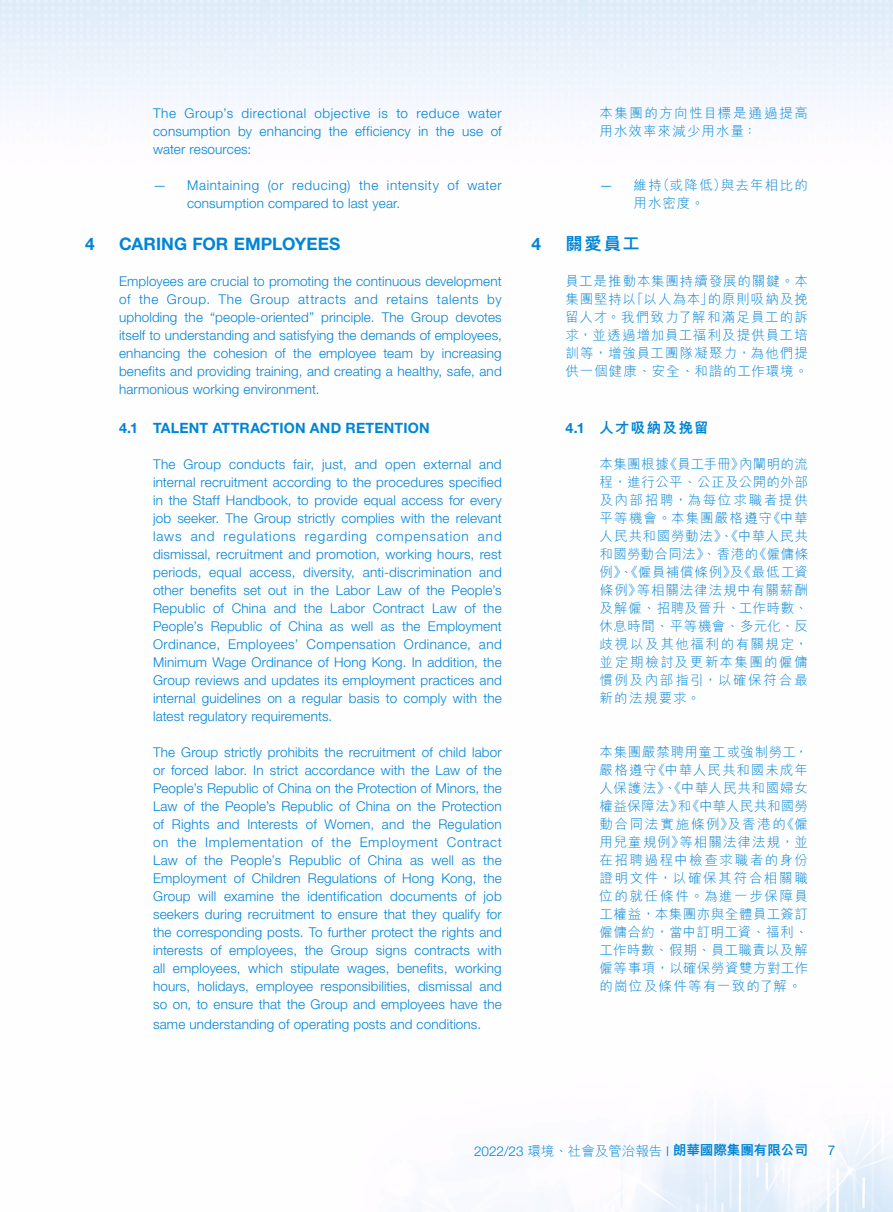
<style>
.page{position:relative;width:893px;height:1212px;background:#fff}
.page>*{position:absolute;margin:0;border:0;box-sizing:border-box;transform-origin:0 0}
.t1{font:700 17.25px "Helvetica Neue LT Std";letter-spacing:.005em;color:#0085d6}
.t2{font:800 17.25px "M Hei HK";color:#0085d6}
.t3{font:700 14.25px "Helvetica Neue LT Std";letter-spacing:.01em;color:#0085d6}
.t4{font:800 14.25px "M Hei HK";letter-spacing:.11em;color:#0085d6}
.t5{font:300 13.5px/18px "Helvetica Neue LT Std";letter-spacing:.01em;color:#0085d6;text-align:justify}
.t6{font:300 13.5px/18px "M Hei HK";letter-spacing:.08em;color:#0085d6;text-align:justify}
.t7{font:300 13.5px/18px "Helvetica Neue LT Std";letter-spacing:.035em;color:#0085d6}
.t8{font:300 13.5px "M Hei HK";color:#0085d6}
.t9{font:300 13.5px/18px "M Hei HK";letter-spacing:.105em;color:#0085d6}
.t10{font:13.5px "Helvetica Neue LT Std";color:#0085d6}
.s1{font-family:"Helvetica Neue LT Std"}
.s2{font-family:"Helvetica Neue LT Std";font-weight:700}
.s3{font-weight:800}
</style>
<div class="page">
<img style="left:0;top:0;width:893px;height:1212px">
<p class="t5" style="left:153px;top:104px;width:350px">The Group’s directional objective is to reduce water consumption by enhancing the efficiency in the use of water resources:</p>
<p class="t7" style="left:187px;top:176px;width:316px;text-indent:-34px">— Maintaining (or reducing) the intensity of water consumption compared to last year.</p>
<p class="t1" style="left:85px;top:234px;width:11px">4</p>
<p class="t1" style="left:119px;top:234px;width:223px">CARING FOR EMPLOYEES</p>
<p class="t5" style="left:119px;top:272px;width:384px">Employees are crucial to promoting the continuous development of the Group. The Group attracts and retains talents by upholding the “people-oriented” principle. The Group devotes itself to understanding and satisfying the demands of employees, enhancing the cohesion of the employee team by increasing benefits and providing training, and creating a healthy, safe, and harmonious working environment.</p>
<p class="t3" style="left:119px;top:419px;width:312px">4.1 TALENT ATTRACTION AND RETENTION</p>
<p class="t5" style="left:153px;top:455px;width:350px">The Group conducts fair, just, and open external and internal recruitment according to the procedures specified in the Staff Handbook, to provide equal access for every job seeker. The Group strictly complies with the relevant laws and regulations regarding compensation and dismissal, recruitment and promotion, working hours, rest periods, equal access, diversity, anti-discrimination and other benefits set out in the Labor Law of the People’s Republic of China and the Labor Contract Law of the People’s Republic of China as well as the Employment Ordinance, Employees’ Compensation Ordinance, and Minimum Wage Ordinance of Hong Kong. In addition, the Group reviews and updates its employment practices and internal guidelines on a regular basis to comply with the latest regulatory requirements.</p>
<p class="t5" style="left:153px;top:743px;width:350px">The Group strictly prohibits the recruitment of child labor or forced labor. In strict accordance with the Law of the People’s Republic of China on the Protection of Minors, the Law of the People’s Republic of China on the Protection of Rights and Interests of Women, and the Regulation on the Implementation of the Employment Contract Law of the People’s Republic of China as well as the Employment of Children Regulations of Hong Kong, the Group will examine the identification documents of job seekers during recruitment to ensure that they qualify for the corresponding posts. To further protect the rights and interests of employees, the Group signs contracts with all employees, which stipulate wages, benefits, working hours, holidays, employee responsibilities, dismissal and so on, to ensure that the Group and employees have the</p>
<p class="t5" style="left:153px;top:1015px;width:330px">same understanding of operating posts and conditions.</p>
<p class="t9" style="left:600px;top:104px;width:210px">本集團的方向性目標是通過提高用水效率來減少用水量：</p>
<p class="t6" style="left:634px;top:176px;width:176px;text-indent:-34px"><span class="s1">—</span> 維持（或降低）與去年相比的用水密度。</p>
<p class="t1" style="left:531px;top:234px;width:11px">4</p>
<p class="t2" style="left:566px;top:235px;width:76px">關愛員工</p>
<p class="t6" style="left:566px;top:272px;width:244px">員工是推動本集團持續發展的關鍵。本集團堅持以「以人為本」的原則吸納及挽留人才。我們致力了解和滿足員工的訴求，並透過增加員工福利及提供員工培訓等，增強員工團隊凝聚力，為他們提供一個健康、安全、和諧的工作環境。</p>
<p class="t4" style="left:566px;top:421px;width:144px"><span class="s2">4.1</span> 人才吸納及挽留</p>
<p class="t6" style="left:600px;top:455px;width:210px">本集團根據《員工手冊》內闡明的流程，進行公平、公正及公開的外部及內部招聘，為每位求職者提供平等機會。本集團嚴格遵守《中華人民共和國勞動法》、《中華人民共和國勞動合同法》、香港的《僱傭條例》、《僱員補償條例》及《最低工資條例》等相關法律法規中有關薪酬及解僱、招聘及晉升、工作時數、休息時間、平等機會、多元化、反歧視以及其他福利的有關規定，並定期檢討及更新本集團的僱傭慣例及內部指引，以確保符合最新的法規要求。</p>
<p class="t6" style="left:600px;top:743px;width:210px">本集團嚴禁聘用童工或強制勞工，嚴格遵守《中華人民共和國未成年人保護法》、《中華人民共和國婦女權益保障法》和《中華人民共和國勞動合同法實施條例》及香港的《僱用兒童規例》等相關法律法規，並在招聘過程中檢查求職者的身份證明文件，以確保其符合相關職位的就任條件。為進一步保障員工權益，本集團亦與全體員工簽訂僱傭合約，當中訂明工資、福利、工作時數、假期、員工職責以及解僱等事項，以確保勞資雙方對工作的崗位及條件等有一致的了解。</p>
<p class="t8" style="left:474px;top:1144px;width:335px"><span class="s1">2022/23</span> 環境、社會及管治報告 <span class="s1">I</span> <span class="s3">朗華國際集團有限公司</span></p>
<p class="t10" style="left:828px;top:1142px;width:9px">7</p>
</div>
